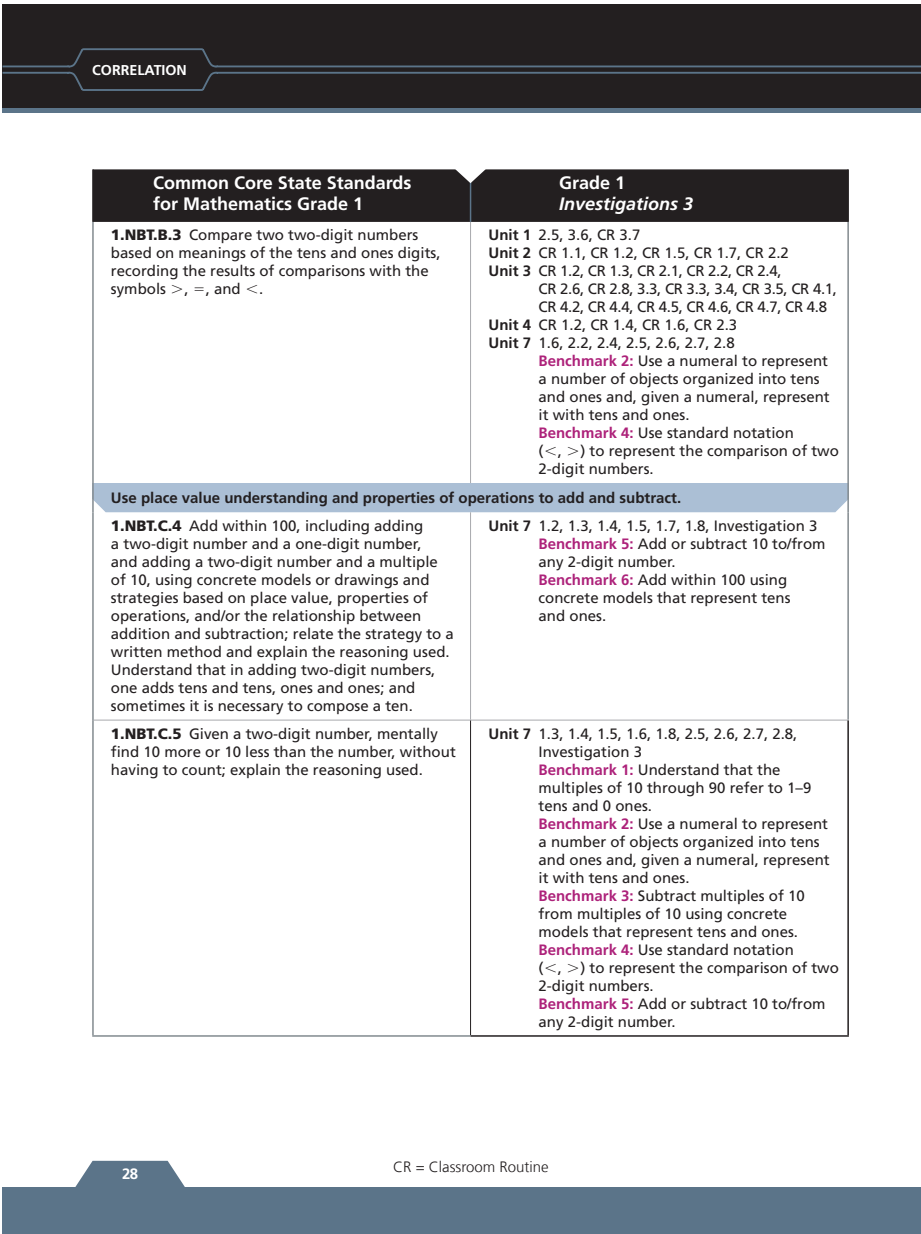
<style>
.page{position:relative;width:921px;height:1234px;background:#fff}
.page>*{position:absolute;margin:0;border:0;box-sizing:border-box;transform-origin:0 0}
.t1{font:700 18px/21px "Frutiger LT Com";color:#fff}
.t2{font:italic 700 18px "Frutiger LT Com";color:#fff}
.t3{font:15px/18px "Frutiger LT Com";color:#231f20}
.t4{font:700 15px/27.8px "Frutiger LT Com";color:#231f20}
.t5{font:15px "Frutiger LT Com";letter-spacing:-.02em;color:#231f20}
.t6{font:300 15px "Frutiger LT Com";color:#231f20}
.t7{font:700 15px "Frutiger LT Com";color:#fff}
.t8{font:700 14.25px "Frutiger LT Com";color:#fff}
.s1{font-weight:900}
.s2{font-family:"Pearson MATHPRO02"}
.s3{font-weight:700}
.s4{font-weight:700;color:#ad227a}
.s5{font-weight:400}
</style>
<div class="page">
<div style="left:3px;top:4px;width:917px;height:108px;background:#5b7489"></div>
<div style="left:3px;top:4px;width:917px;height:104px;background:#231f20"></div>
<div style="left:3px;top:1186px;width:917px;height:47px;background:#5b7489"></div>
<svg style="left:72px;top:1160px;width:116px;height:27px"></svg>
<svg style="left:3px;top:48px;width:917px;height:43px"></svg>
<hr style="left:470px;top:222px;width:1px;height:261px;background:#a8a9ad">
<hr style="left:470px;top:512px;width:1px;height:207px;background:#a8a9ad">
<hr style="left:94px;top:719px;width:376px;height:1px;background:#a8a9ad">
<hr style="left:92px;top:169px;width:2px;height:53px;background:#231f20">
<hr style="left:92px;top:222px;width:2px;height:261px;background:#828a8f">
<hr style="left:92px;top:512px;width:2px;height:208px;background:#828a8f">
<hr style="left:92px;top:720px;width:2px;height:315px;background:#828a8f">
<div style="left:92px;top:483px;width:756px;height:29px;background:#abbfd5"></div>
<hr style="left:847px;top:222px;width:1px;height:261px;background:#828a8f">
<hr style="left:847px;top:512px;width:1px;height:207px;background:#828a8f">
<hr style="left:847px;top:169px;width:1px;height:53px;background:#231f20">
<hr style="left:92px;top:1035px;width:378px;height:1px;background:#828a8f">
<hr style="left:470px;top:719px;width:378px;height:1px;background:#a8a9ad">
<hr style="left:470px;top:720px;width:1px;height:315px;background:#231f20">
<hr style="left:847px;top:720px;width:1px;height:315px;background:#231f20">
<hr style="left:470px;top:1035px;width:378px;height:1px;background:#231f20">
<div style="left:93px;top:169px;width:754px;height:53px;background:#231f20"></div>
<p class="t8" style="left:92px;top:61px;width:96px">CORRELATION</p>
<p class="t1" style="left:153px;top:172px;width:260px">Common Core State Standards for Mathematics Grade 1</p>
<p class="t1" style="left:559px;top:172px;width:68px">Grade 1</p>
<p class="t2" style="left:559px;top:193px;width:136px">Investigations 3</p>
<p class="t3" style="left:111px;top:225px;width:331px"><span class="s1">1.NBT.B.3</span> Compare two two-digit numbers based on meanings of the tens and ones digits, recording the results of comparisons with the symbols <span class="s2">7</span>, <span class="s2">=</span>, and <span class="s2">6</span>.</p>
<p class="t3" style="left:488px;top:225px;width:153px"><span class="s3">Unit 1</span> 2.5, 3.6, CR 3.7</p>
<p class="t3" style="left:488px;top:243px;width:302px"><span class="s3">Unit 2</span> CR 1.1, CR 1.2, CR 1.5, CR 1.7, CR 2.2</p>
<p class="t3" style="left:488px;top:261px;width:294px"><span class="s3">Unit 3</span> CR 1.2, CR 1.3, CR 2.1, CR 2.2, CR 2.4,</p>
<p class="t3" style="left:538px;top:279px;width:300px">CR 2.6, CR 2.8, 3.3, CR 3.3, 3.4, CR 3.5, CR 4.1,</p>
<p class="t5" style="left:538px;top:297px;width:290px">CR 4.2, CR 4.4, CR 4.5, CR 4.6, CR 4.7, CR 4.8</p>
<p class="t3" style="left:488px;top:315px;width:250px"><span class="s3">Unit 4</span> CR 1.2, CR 1.4, CR 1.6, CR 2.3</p>
<p class="t3" style="left:488px;top:333px;width:247px"><span class="s3">Unit 7</span> 1.6, 2.2, 2.4, 2.5, 2.6, 2.7, 2.8</p>
<p class="t3" style="left:538px;top:351px;width:291px"><span class="s4">Benchmark 2:</span> Use a numeral to represent</p>
<p class="t3" style="left:538px;top:369px;width:282px">a number of objects organized into tens</p>
<p class="t3" style="left:538px;top:387px;width:292px">and ones and, given a numeral, represent</p>
<p class="t3" style="left:538px;top:405px;width:152px">it with tens and ones.</p>
<p class="t3" style="left:538px;top:423px;width:257px"><span class="s4">Benchmark 4:</span> Use standard notation</p>
<p class="t3" style="left:538px;top:441px;width:302px">(<span class="s2">6</span>, <span class="s2">7</span>) to represent the comparison of two</p>
<p class="t3" style="left:538px;top:459px;width:117px">2-digit numbers.</p>
<p class="t4" style="left:111px;top:484px;width:571px">Use place value understanding and properties of operations to add and subtract.<br><span class="s1">1.NBT.C.4</span> <span class="s5">Add within 100, including adding</span></p>
<p class="t3" style="left:111px;top:534px;width:344px">a two-digit number and a one-digit number,<br>and adding a two-digit number and a multiple of 10, using concrete models or drawings and strategies based on place value, properties of operations, and/or the relationship between addition and subtraction; relate the strategy to a written method and explain the reasoning used.<br>Understand that in adding two-digit numbers, one adds tens and tens, ones and ones; and sometimes it is necessary to compose a ten.</p>
<p class="t3" style="left:538px;top:516px;width:288px;text-indent:-50px"><span class="s3">Unit 7</span> 1.2, 1.3, 1.4, 1.5, 1.7, 1.8, Investigation 3<br><span class="s4">Benchmark 5:</span> Add or subtract 10 to/from any 2-digit number.<br><span class="s4">Benchmark 6:</span> Add within 100 using concrete models that represent tens<br>and ones.</p>
<p class="t3" style="left:111px;top:724px;width:346px"><span class="s1">1.NBT.C.5</span> Given a two-digit number, mentally find 10 more or 10 less than the number, without having to count; explain the reasoning used.</p>
<p class="t3" style="left:538px;top:724px;width:302px;text-indent:-50px"><span class="s3">Unit 7</span> 1.3, 1.4, 1.5, 1.6, 1.8, 2.5, 2.6, 2.7, 2.8,<br>Investigation 3<br><span class="s4">Benchmark 1:</span> Understand that the multiples of 10 through 90 refer to 1–9 tens and 0 ones.<br><span class="s4">Benchmark 2:</span> Use a numeral to represent a number of objects organized into tens and ones and, given a numeral, represent it with tens and ones.<br><span class="s4">Benchmark 3:</span> Subtract multiples of 10 from multiples of 10 using concrete models that represent tens and ones.<br><span class="s4">Benchmark 4:</span> Use standard notation<br>(<span class="s2">6</span>, <span class="s2">7</span>) to represent the comparison of two<br>2-digit numbers.<br><span class="s4">Benchmark 5:</span> Add or subtract 10 to/from any 2-digit number.</p>
<p class="t7" style="left:122px;top:1164px;width:18px">28</p>
<p class="t6" style="left:393px;top:1157px;width:157px">CR = Classroom Routine</p>
</div>
